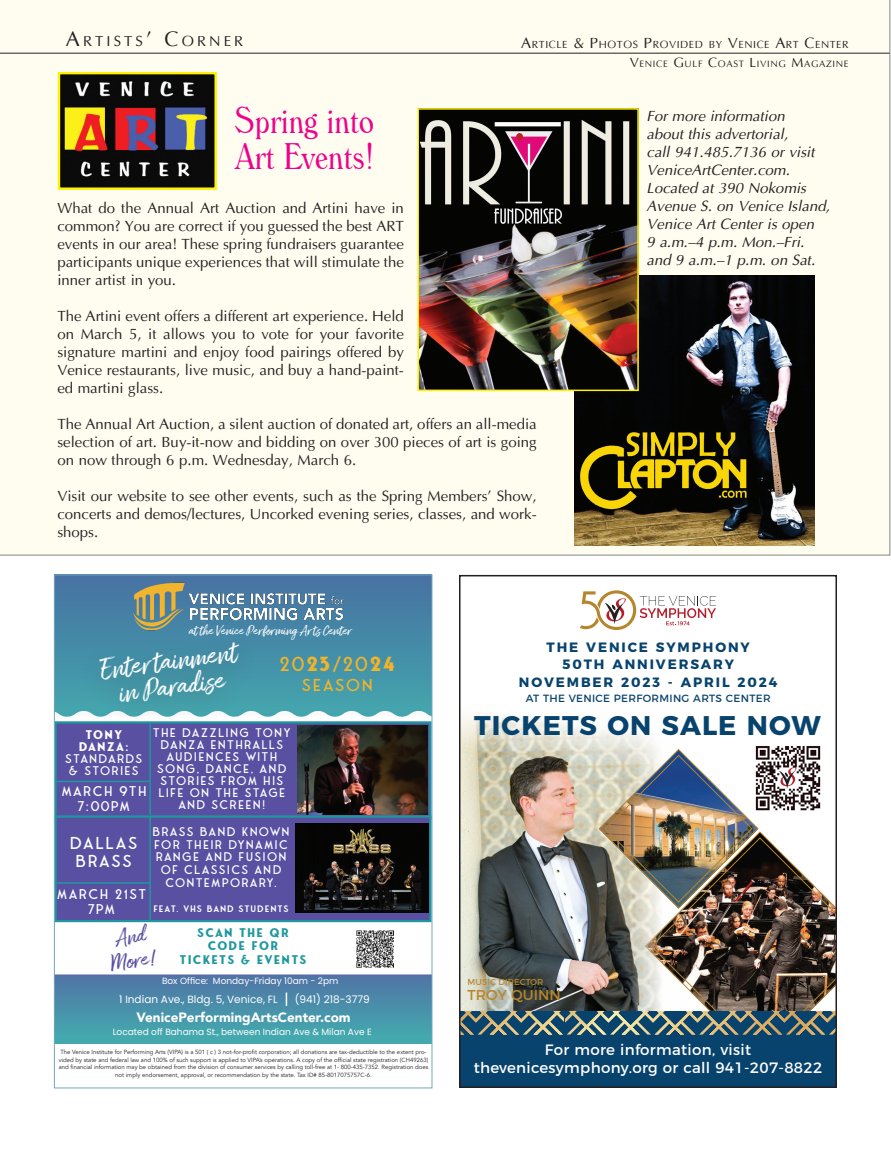
<style>
.page{position:relative;width:891px;height:1161px;background:#fff}
.page>*{position:absolute;margin:0;border:0;box-sizing:border-box;transform-origin:0 0}
.t1{font:300 condensed 36px/36px "Windsor BT";color:#ed028c}
.t2{font:28.5px/25.5px "Amithen";color:#fff;text-align:center}
.t3{font:700 27px "Montserrat";letter-spacing:.04em;color:#08436d}
.t4{font:22.5px/24px "Amithen";color:#5950a1;text-align:center}
.t5{font:100 19.5px "Fonseca";color:#f1b32b}
.t6{font:100 16.5px/18px "Fonseca";letter-spacing:.1em;color:#fff;text-align:center}
.t7{font:100 16.5px "Fonseca";letter-spacing:.1em;color:#f1b32b}
.t8{font:15px/18px "Ottawa Plain";color:#231f20;text-align:justify}
.t9{font:italic 15px/18px "Ottawa";color:#231f20}
.t10{font:15px/18px "Montserrat";letter-spacing:.02em;color:#fff;text-align:center}
.t11{font:14.7px "Ottawa Plain";letter-spacing:.215em;color:#231f20}
.t12{font:14.25px "Montserrat";color:#b6862c}
.t13{font:700 13.5px/17.4px "Montserrat";letter-spacing:.14em;color:#08436d;text-align:center}
.t14{font:13.5px "Amithen";color:#fff}
.t15{font:900 13.5px "Avenir";color:#fff}
.t16{font:100 13.5px/15px "Fonseca";letter-spacing:.1em;color:#fff;text-align:center}
.t17{font:100 12px/12px "Fonseca";letter-spacing:.1em;color:#fff;text-align:center}
.t18{font:700 12px/13.5px "Fonseca";letter-spacing:.1em;color:#1e989e;text-align:center}
.t19{font:700 12px/12px "Fonseca";letter-spacing:.09em;color:#fff;text-align:center}
.t20{font:10.5px "Poppins";color:#fff}
.t21{font:10.5px "Ottawa Plain";letter-spacing:.055em;color:#231f20}
.t22{font:10.5px "Montserrat";letter-spacing:.03em;color:#08436d}
.t23{font:9.45px "Ottawa Plain";letter-spacing:.07em;color:#231f20}
.t24{font:9px "Poppins";color:#fff}
.t25{font:9px "Fonseca";letter-spacing:.1em;color:#fff}
.t26{font:8.55px "Montserrat";color:#b6862c}
.t27{font:6px/7.5px "Avenir";color:#231f20;text-align:center}
.s1{font-size:21px}
.s2{font-size:15px}
.s3{font-size:13.5px}
.s4{font-weight:900}
</style>
<div class="page">
<div style="left:0;top:0;width:890px;height:555px;background:#fffdf0"></div>
<img style="left:61px;top:75px;width:153px;height:112px">
<div style="left:58px;top:72px;width:159px;height:118px;border:2px solid #fff101"></div>
<hr style="left:0;top:53px;width:889px;height:1px;background:#231f20">
<img style="left:574px;top:275px;width:240px;height:271px">
<img style="left:420px;top:111px;width:216px;height:277px">
<div style="left:417px;top:108px;width:222px;height:283px;border:2px solid #fff101"></div>
<img style="left:462px;top:712px;width:195px;height:36px">
<div style="left:459px;top:1031px;width:378px;height:57px;background:#08436d"></div>
<svg style="left:580px;top:590px;width:136px;height:40px"></svg>
<img style="left:462px;top:748px;width:372px;height:287px">
<div style="left:459px;top:575px;width:378px;height:513px;border:2px solid #231f20"></div>
<img style="left:752px;top:746px;width:71px;height:67px">
<svg style="left:56px;top:577px;width:374px;height:140px;background:#4990a9"></svg>
<div style="left:79px;top:630px;width:181px;height:100px;background:#231f20;opacity:.24"></div>
<img style="left:122px;top:577px;width:235px;height:59px">
<img style="left:356px;top:931px;width:38px;height:36px">
<div style="left:54px;top:975px;width:378px;height:69px;background:#44a6ad"></div>
<svg style="left:56px;top:974px;width:374px;height:51px"></svg>
<div style="left:56px;top:722px;width:374px;height:97px;background:#5950a1"></div>
<div style="left:54px;top:721px;width:378px;height:99px;border:2px solid #1e989e"></div>
<div style="left:56px;top:817px;width:374px;height:104px;background:#5950a1"></div>
<div style="left:54px;top:815px;width:378px;height:107px;border:2px solid #1e989e"></div>
<hr style="left:149px;top:724px;width:2px;height:91px;background:#1e989e">
<hr style="left:149px;top:817px;width:2px;height:103px;background:#1e989e">
<hr style="left:54px;top:781px;width:95px;height:1px;background:#1e989e">
<hr style="left:54px;top:882px;width:96px;height:2px;background:#1e989e">
<img style="left:296px;top:824px;width:133px;height:89px">
<img style="left:297px;top:725px;width:130px;height:89px">
<p class="t11" style="left:66px;top:32px;width:179px"><span class="s1">A</span>RTISTS<span class="s1">’ C</span>ORNER</p>
<p class="t21" style="left:521px;top:38px;width:329px"><span class="s2">A</span>RTICLE <span class="s2">&amp; P</span>HOTOS <span class="s2">P</span>ROVIDED BY <span class="s2">V</span>ENICE <span class="s2">A</span>RT <span class="s2">C</span>ENTER</p>
<p class="t23" style="left:630px;top:59px;width:183px"><span class="s3">V</span>ENICE <span class="s3">G</span>ULF <span class="s3">C</span>OAST <span class="s3">L</span>IVING <span class="s3">M</span>AGA</p>
<p class="t23" style="left:826px;top:59px;width:24px">ZINE</p>
<h1 class="t1" style="left:235px;top:101px;width:141px">Spring into<br>Art Events!</h1>
<p class="t8" style="left:57px;top:199px;width:348px">What do the Annual Art Auction and Artini have in common? You are correct if you guessed the best ART events in our area! These spring fundraisers guarantee participants unique experiences that will stimulate the inner artist in you.</p>
<p class="t8" style="left:57px;top:307px;width:348px">The Artini event offers a different art experience. Held on March 5, it allows you to vote for your favorite signature martini and enjoy food pairings offered by Venice restaurants, live music, and buy a hand-paint&shy;ed martini glass.</p>
<p class="t8" style="left:57px;top:415px;width:481px">The Annual Art Auction, a silent auction of donated art, offers an all-media selection of art. Buy-it-now and bidding on over 300 pieces of art is going on now through 6 p.m. Wednesday, March 6.</p>
<p class="t8" style="left:57px;top:487px;width:481px">Visit our website to see other events, such as the Spring Members’ Show, concerts and demos/lectures, Uncorked evening series, classes, and work&shy;shops.</p>
<p class="t14" style="left:189px;top:622px;width:165px">at the Venice Performing Arts Center</p>
<p class="t9" style="left:646px;top:107px;width:185px">For more information<br>about this advertorial,<br>call 941.485.7136 or visit<br>VeniceArtCenter.com.<br>Located at 390 Nokomis<br>Avenue S. on Venice Island,<br>Venice Art Center is open<br>9 a.m.–4 p.m. Mon.–Fri. and 9 a.m.–1 p.m. on Sat.</p>
<h2 class="t2" style="left:99px;top:658px;width:139px;rotate:-7deg">Entertainment in Paradise</h2>
<h3 class="t5" style="left:280px;top:653px;width:117px">20<span class="s4">23</span>/20<span class="s4">24</span></h3>
<p class="t7" style="left:302px;top:675px;width:72px">SEASON</p>
<p class="t17" style="left:153px;top:727px;width:139px">THE DAZZLING TONY<br>DANZA ENTHRALLS<br>AUDIENCES WITH<br>SONG, DANCE, AND<br>STORIES FROM HIS<br>LIFE ON THE STAGE<br>AND SCREEN!</p>
<p class="t19" style="left:79px;top:728px;width:52px">TONY<br>DANZA:</p>
<p class="t17" style="left:65px;top:752px;width:79px">STANDARDS &amp; STORIES</p>
<p class="t16" style="left:61px;top:784px;width:87px">MARCH 9TH<br>7:00PM</p>
<p class="t17" style="left:153px;top:825px;width:139px;line-height:12.8px">BRASS BAND KNOWN<br>FOR THEIR DYNAMIC<br>RANGE AND FUSION<br>OF CLASSICS AND<br>CONTEMPORARY.</p>
<p class="t25" style="left:153px;top:904px;width:137px">FEAT. VHS BAND STUDENTS</p>
<p class="t6" style="left:70px;top:834px;width:69px">DALLAS<br>BRASS</p>
<p class="t16" style="left:57px;top:887px;width:91px">MARCH 21ST<br>7PM</p>
<h3 class="t4" style="left:106px;top:929px;width:48px;rotate:-8deg">And<br>More!</h3>
<p class="t18" style="left:180px;top:926px;width:128px">SCAN THE QR<br>CODE FOR<br>TICKETS &amp; EVENTS</p>
<p class="t24" style="left:162px;top:976px;width:178px">Box Office: Monday-Friday 10am - 2pm</p>
<p class="t20" style="left:119px;top:993px;width:160px">1 Indian Ave., Bldg. 5, Venice, FL</p>
<p class="t20" style="left:295px;top:993px;width:76px">(941) 218-3779</p>
<p class="t24" style="left:113px;top:1026px;width:260px">Located off Bahama St., between Indian Ave &amp; Milan Ave E</p>
<p class="t15" style="left:136px;top:1006px;width:216px">VenicePerformingArtsCenter.com</p>
<p class="t27" style="left:59px;top:1049px;width:371px">The Venice Institute for Performing Arts (VIPA) is a 501 ( c ) 3 not-for-profit corporation; all donations are tax-deductible to the extent pro&shy;vided by state and federal law and 100% of such support is applied to VIPA’s operations. A copy of the official state registration (CH49263) and financial information may be obtained from the division of consumer services by calling toll-free at 1- 800-435-7352. Registration does not imply endorsement, approval, or recommendation by the state. Tax ID# 85-8017075757C-6.</p>
<p class="t13" style="left:519px;top:637px;width:260px">THE VENICE SYMPHONY<br>50TH ANNIVERSARY<br>NOVEMBER 2023 - APRIL 2024</p>
<p class="t22" style="left:526px;top:690px;width:246px">AT THE VENICE PERFORMING ARTS CENTER</p>
<h3 class="t3" style="left:474px;top:703px;width:348px">TICKETS ON SALE NOW</h3>
<p class="t26" style="left:468px;top:976px;width:77px">MUSIC DIRECTOR</p>
<p class="t12" style="left:468px;top:983px;width:95px">TROY QUINN</p>
<p class="t10" style="left:474px;top:1040px;width:350px">For more information, visit thevenicesymphony.org or call 941-207-8822</p>
</div>
